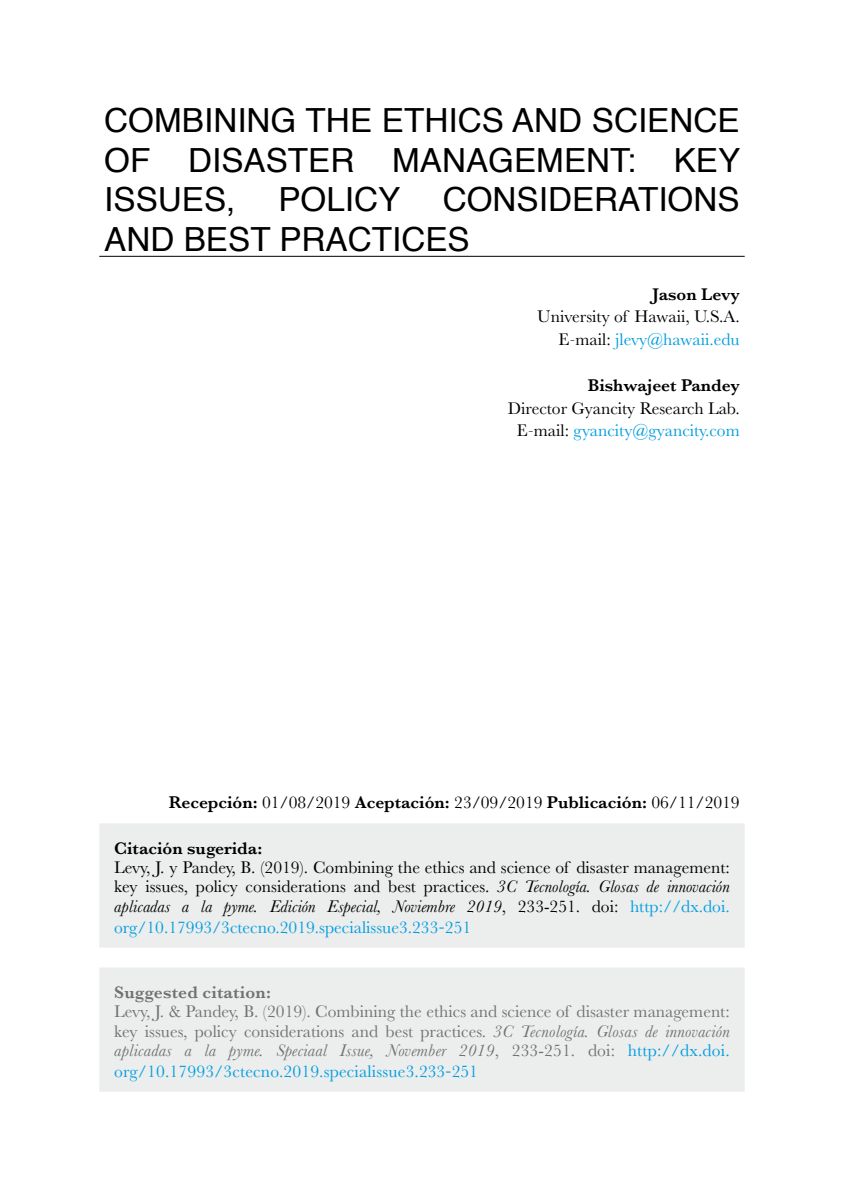
<style>
.page{position:relative;width:844px;height:1191px;background:#fff}
.page>*{position:absolute;margin:0;border:0;box-sizing:border-box;transform-origin:0 0}
.t1{font:33.25px/39.9px "Helvetica";color:#000;text-align:justify}
.t2{font:17.5px/22.8px "Baskerville";color:#000;text-align:right}
.t3{font:17.5px/19.2px "Baskerville";color:#707172;text-align:justify}
.t4{font:600 17.5px "Baskerville";color:#000}
.t5{font:17.5px "Baskerville";color:#009ee0}
.t6{font:600 17.5px "Baskerville";letter-spacing:.01em;color:#707172}
.s1{font-family:"Helvetica Neue";font-weight:100}
.s2{color:#009ee0}
.s3{font-weight:400}
.s4{font-style:italic}
.s5{font-family:"Helvetica Neue";font-weight:300}
</style>
<div class="page">
<svg style="left:99px;top:823px;width:645px;height:268px;background:#edeeee"></svg>
<hr style="left:99px;top:256px;width:645px;height:1px;background:#000">
<h1 class="t1" style="left:104px;top:101px;width:637px">COMBINING THE ETHICS AND SCIENCE OF DISASTER MANAGEMENT: KEY ISSUES,</h1>
<h1 class="t1" style="left:104px;top:181px;width:636px;text-indent:338px">CONSIDERATIONS<br>AND BEST PRACTICES</h1>
<p class="t4" style="left:652px;top:282px;width:89px">Jason Levy</p>
<p class="t2" style="left:537px;top:306px;width:204px">University of Hawaii, U.S.A.<br>E<span class="s1">-</span>mail: <span class="s2">jlevy@hawaii.edu</span></p>
<p class="t4" style="left:587px;top:373px;width:153px">Bishwajeet Pandey</p>
<p class="t2" style="left:507px;top:397px;width:233px;text-align:center">Director Gyancity Research Lab.<br>E<span class="s1">-</span>mail: <span class="s2">gyancity@gyancity.com</span></p>
<h1 class="t1" style="left:278px;top:181px;width:123px">POLICY</h1>
<p class="t4" style="left:169px;top:790px;width:572px">Recepción: <span class="s3">01/08/2019</span> Aceptación: <span class="s3">23/09/2019</span> Publicación: <span class="s3">06/11/2019</span></p>
<p class="t4" style="left:114px;top:836px;width:149px">Citación sugerida:</p>
<p class="t2" style="left:114px;top:858px;width:617px;line-height:19.2px;text-align:justify">Levy, J. y Pandey, B. (2019). Combining the ethics and science of disaster management: key issues, policy considerations and best practices. <span class="s4">3C Tecnología. Glosas de innovación aplicadas a la pyme. Edición Especial, Noviembre 2019</span>, 233-251. doi: <span class="s2">http://dx.doi.</span></p>
<p class="t5" style="left:114px;top:916px;width:358px">org/10.17993/3ctecno.2019.specialissue3.233<span class="s5">-</span>251</p>
<p class="t6" style="left:114px;top:980px;width:158px">Suggested citation:</p>
<p class="t3" style="left:114px;top:1002px;width:617px">Levy, J. &amp; Pandey, B. (2019). Combining the ethics and science of disaster management: key issues, policy considerations and best practices. <span class="s4">3C Tecnología. Glosas de innovación aplicadas a la pyme. Speciaal Issue, November 2019</span>, 233-251. doi: <span class="s2">http://dx.doi.</span></p>
<p class="t5" style="left:114px;top:1060px;width:365px">org/10.17993/3ctecno.2019.specialissue3.233<span class="s5">-</span>251</p>
</div>
